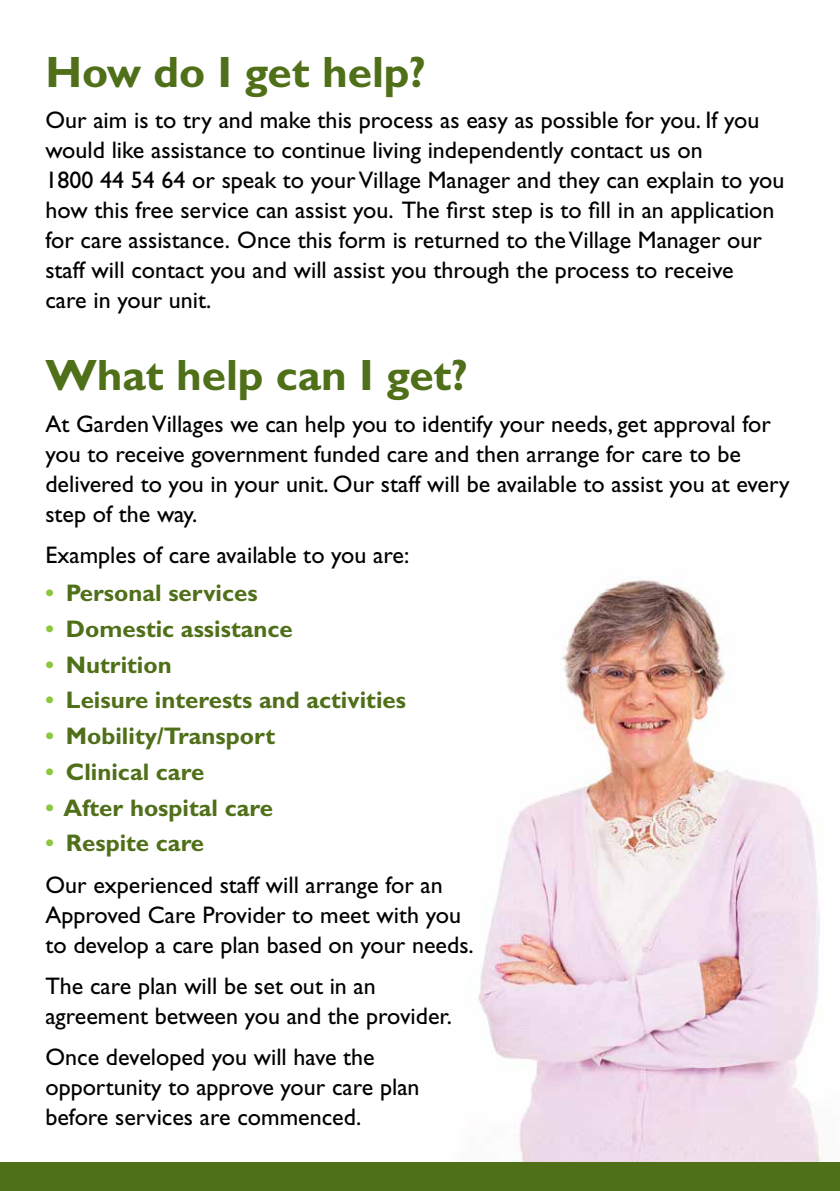
<style>
.page{position:relative;width:840px;height:1191px;background:#fff}
.page>*{position:absolute;margin:0;border:0;box-sizing:border-box;transform-origin:0 0}
.t1{font:700 44px "Gill Sans Std";color:#4f6f19}
.t2{font:24px/30px "Gill Sans Std";color:#000}
.t3{font:700 24px "Gill Sans Std";color:#4f6f19}
.s1{color:#8dc63f}
.s2{font-weight:700;color:#8dc63f}
.s3{font-weight:700;color:#4f6f19}
</style>
<div class="page">
<img style="left:478px;top:577px;width:345px;height:585px">
<div style="left:0;top:1162px;width:839px;height:29px;background:#4f6f19"></div>
<h1 class="t1" style="left:45px;top:46px;width:382px">How do I get help?</h1>
<p class="t2" style="left:45px;top:105px;width:740px">Our aim is to try and make this process as easy as possible for you. If you would like assistance to continue living independently contact us on<br>1800 44 54 64 or speak to your Village Manager and they can explain to you how this free service can assist you. The first step is to fill in an application for care assistance. Once this form is returned to the Village Manager our staff will contact you and will assist you through the process to receive<br>care in your unit.</p>
<h1 class="t1" style="left:45px;top:349px;width:424px">What help can I get?</h1>
<p class="t2" style="left:45px;top:408px;width:745px">At Garden Villages we can help you to identify your needs, get approval for you to receive government funded care and then arrange for care to be delivered to you in your unit. Our staff will be available to assist you at every step of the way.</p>
<p class="t2" style="left:45px;top:540px;width:365px">Examples of care available to you are:</p>
<p class="t3" style="left:45px;top:579px;width:214px"><span class="s1">•</span> Personal services</p>
<p class="t3" style="left:45px;top:615px;width:249px"><span class="s1">•</span> Domestic assistance</p>
<p class="t3" style="left:45px;top:650px;width:128px"><span class="s1">•</span> Nutrition</p>
<p class="t3" style="left:45px;top:686px;width:362px"><span class="s1">•</span> Leisure interests and activities</p>
<p class="t3" style="left:45px;top:722px;width:231px"><span class="s1">•</span> Mobility/Transport</p>
<p class="t3" style="left:45px;top:757px;width:160px"><span class="s1">•</span> Clinical care</p>
<p class="t3" style="left:45px;top:793px;width:229px"><span class="s1">•</span> After hospital care</p>
<p class="t2" style="left:45px;top:822px;width:399px;line-height:41.4px"><span class="s2">•</span> <span class="s3">Respite care<br></span>Our experienced staff will arrange for an</p>
<p class="t2" style="left:45px;top:899px;width:430px">Approved Care Provider to meet with you to develop a care plan based on your needs.</p>
<p class="t2" style="left:45px;top:971px;width:408px">The care plan will be set out in an agreement between you and the provider.</p>
<p class="t2" style="left:45px;top:1042px;width:375px">Once developed you will have the opportunity to approve your care plan before services are commenced.</p>
</div>
